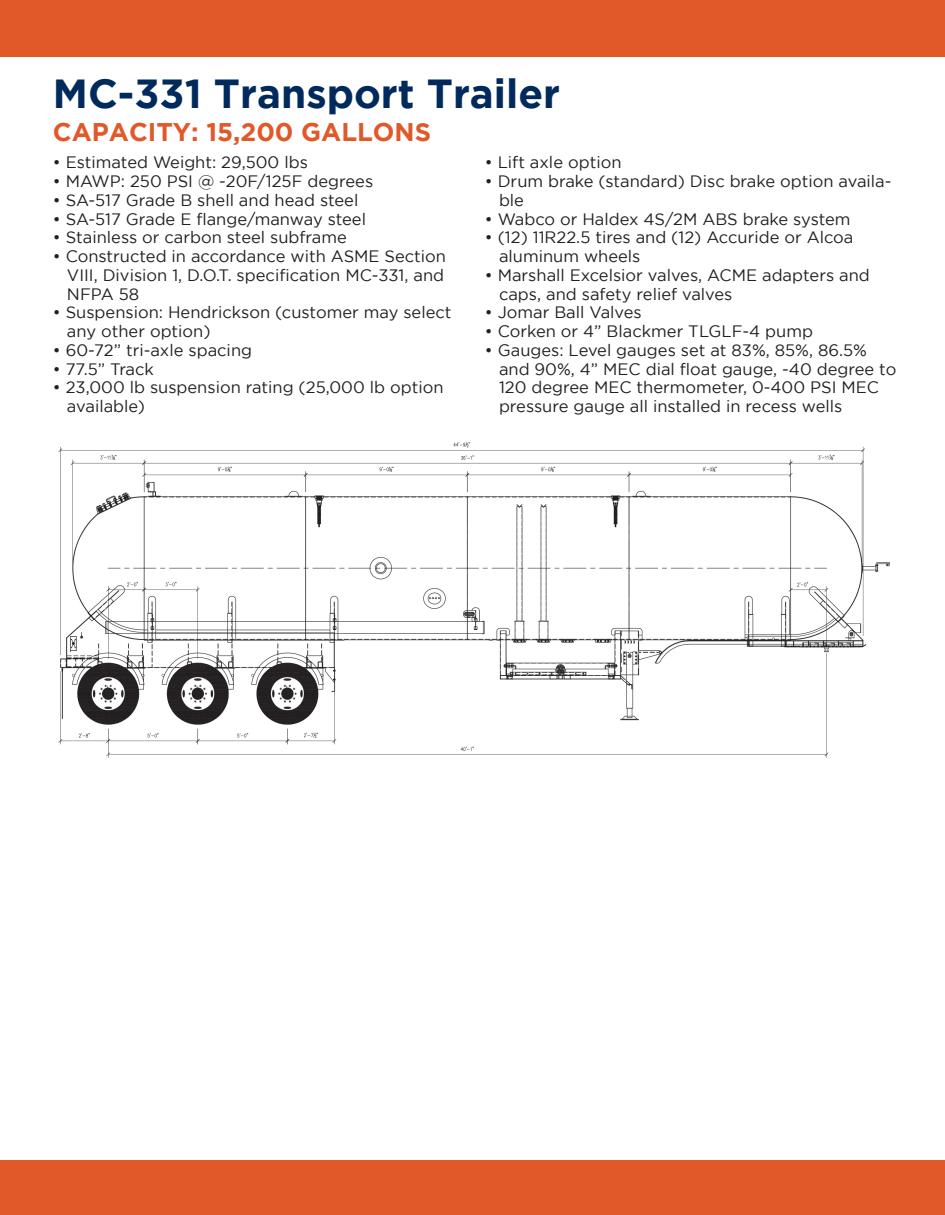
<style>
.page{position:relative;width:945px;height:1215px;background:#fff}
.page>*{position:absolute;margin:0;border:0;box-sizing:border-box;transform-origin:0 0}
.t1{font:700 40.5px "Gotham";color:#00295c}
.t2{font:700 25.5px "Gotham";color:#e15829}
.t3{font:16.5px/18.8px "Gotham";color:#231f20}
</style>
<div class="page">
<div style="left:0;top:0;width:945px;height:56px;background:#e15829"></div>
<div style="left:0;top:1160px;width:945px;height:54px;background:#e15829"></div>
<img style="left:58px;top:442px;width:832px;height:316px">
<h1 class="t1" style="left:53px;top:70px;width:509px">MC-331 Transport Trailer</h1>
<h2 class="t2" style="left:53px;top:118px;width:380px">CAPACITY: 15,200 GALLONS</h2>
<p class="t3" style="left:53px;top:153px;width:257px">• Estimated Weight: 29,500 lbs</p>
<p class="t3" style="left:53px;top:172px;width:322px">• MAWP: 250 PSI @ -20F/125F degrees</p>
<p class="t3" style="left:53px;top:190px;width:307px">• SA-517 Grade B shell and head steel</p>
<p class="t3" style="left:53px;top:209px;width:315px">• SA-517 Grade E flange/manway steel</p>
<p class="t3" style="left:53px;top:228px;width:296px">• Stainless or carbon steel subframe</p>
<p class="t3" style="left:67px;top:247px;width:381px;text-indent:-14px">• Constructed in accordance with ASME Section<br>VIII, Division 1, D.O.T. specification MC-331, and<br>NFPA 58</p>
<p class="t3" style="left:67px;top:303px;width:386px;text-indent:-14px">• Suspension: Hendrickson (customer may select any other option)</p>
<p class="t3" style="left:53px;top:340px;width:201px">• 60-72” tri-axle spacing</p>
<p class="t3" style="left:53px;top:359px;width:103px">• 77.5” Track</p>
<p class="t3" style="left:67px;top:378px;width:378px;text-indent:-14px">• 23,000 lb suspension rating (25,000 lb option available)</p>
<p class="t3" style="left:485px;top:153px;width:138px">• Lift axle option</p>
<p class="t3" style="left:499px;top:172px;width:394px;text-indent:-14px">• Drum brake (standard) Disc brake option availa&shy;ble</p>
<p class="t3" style="left:485px;top:209px;width:367px">• Wabco or Haldex 4S/2M ABS brake system</p>
<p class="t3" style="left:499px;top:228px;width:356px;text-indent:-14px">• (12) 11R22.5 tires and (12) Accuride or Alcoa aluminum wheels</p>
<p class="t3" style="left:499px;top:265px;width:372px;text-indent:-14px">• Marshall Excelsior valves, ACME adapters and caps, and safety relief valves</p>
<p class="t3" style="left:485px;top:303px;width:158px">• Jomar Ball Valves</p>
<p class="t3" style="left:485px;top:321px;width:330px">• Corken or 4” Blackmer TLGLF-4 pump</p>
<p class="t3" style="left:499px;top:340px;width:399px;text-indent:-14px">• Gauges: Level gauges set at 83%, 85%, 86.5% and 90%, 4” MEC dial float gauge, -40 degree to 120 degree MEC thermometer, 0-400 PSI MEC pressure gauge all installed in recess wells</p>
</div>
